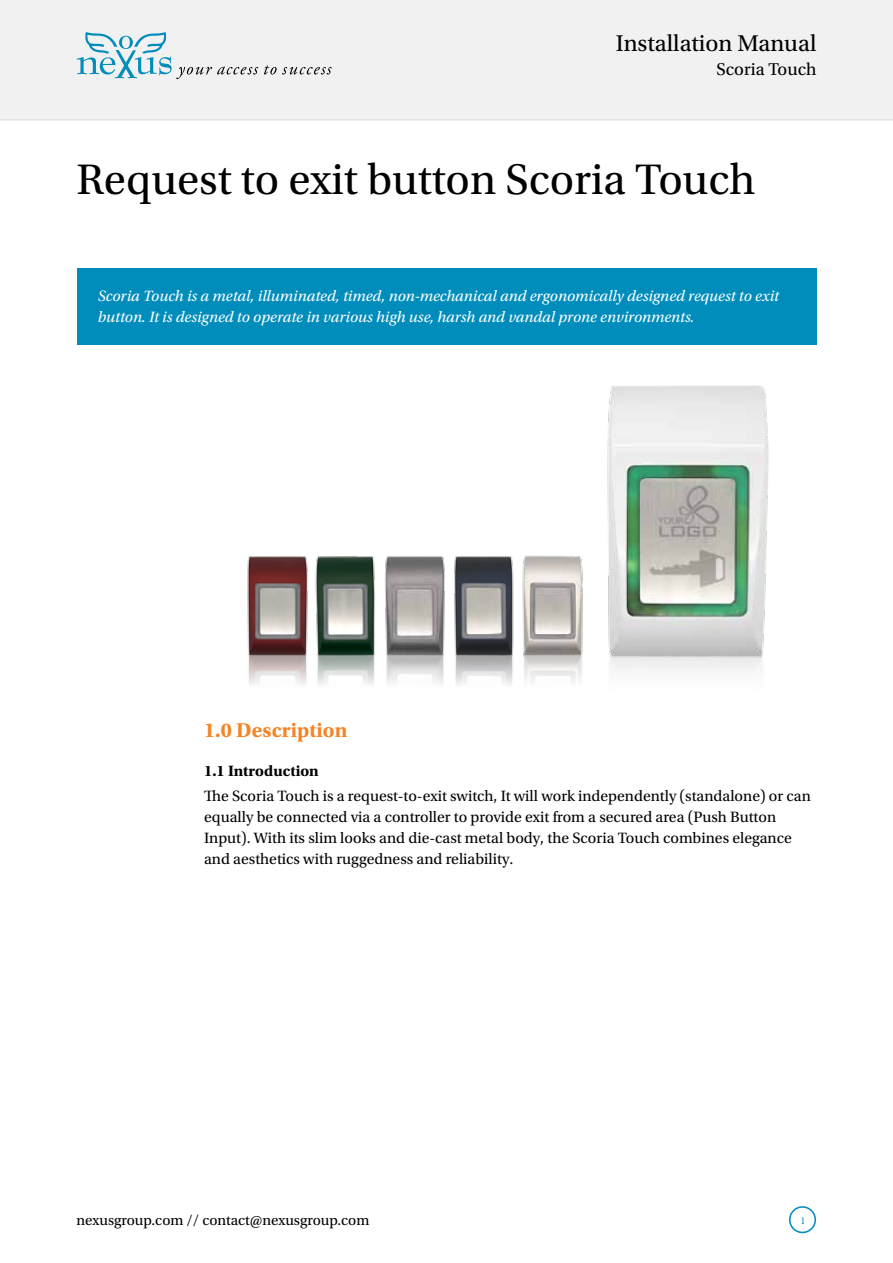
<style>
.page{position:relative;width:893px;height:1263px;background:#fff}
.page>*{position:absolute;margin:0;border:0;box-sizing:border-box;transform-origin:0 0}
.t1{font:45px "Utopia Std";color:#000}
.t2{font:24px "Utopia Std";color:#000}
.t3{font:700 21px "Utopia Std";color:#f58427}
.t4{font:18px "Utopia Std";color:#000}
.t5{font:15.75px/21px "Utopia Std";color:#000}
.t6{font:italic 15.75px/21px "Utopia Std";color:#fff}
.t7{font:700 15.75px "Utopia Std";color:#000}
.t8{font:15px "Utopia Std";color:#000}
.t9{font:10.5px "Minion Pro";color:#008dbb}
</style>
<div class="page">
<div style="left:0;top:0;width:893px;height:119px;background:#f1f1f2"></div>
<svg style="left:77px;top:32px;width:181px;height:47px"></svg>
<svg style="left:264px;top:65px;width:68px;height:10px"></svg>
<hr style="left:0;top:119px;width:893px;height:2px;background:#e2e3e4">
<div style="left:789px;top:1206px;width:27px;height:27px;border:2px solid #008dbb;border-radius:50%"></div>
<img style="left:524px;top:658px;width:59px;height:25px">
<img style="left:522px;top:555px;width:61px;height:103px">
<img style="left:455px;top:658px;width:58px;height:27px">
<img style="left:454px;top:556px;width:60px;height:102px">
<img style="left:386px;top:658px;width:58px;height:26px">
<img style="left:385px;top:556px;width:60px;height:102px">
<img style="left:317px;top:658px;width:58px;height:27px">
<img style="left:315px;top:556px;width:60px;height:102px">
<img style="left:248px;top:658px;width:59px;height:27px">
<img style="left:247px;top:556px;width:61px;height:102px">
<img style="left:607px;top:385px;width:162px;height:286px">
<div style="left:77px;top:268px;width:739px;height:76px;background:#008dbb"></div>
<h2 class="t2" style="left:616px;top:30px;width:202px">Installation Manual</h2>
<p class="t4" style="left:716px;top:59px;width:101px">Scoria Touch</p>
<h1 class="t1" style="left:77px;top:155px;width:680px">Request to exit button Scoria Touch</h1>
<p class="t6" style="left:98px;top:285px;width:683px">Scoria Touch is a metal, illuminated, timed, non-mechanical and ergonomically designed request to exit button. It is designed to operate in various high use, harsh and vandal prone environments.</p>
<h3 class="t3" style="left:204px;top:718px;width:145px">1.0 Description</h3>
<p class="t7" style="left:204px;top:762px;width:116px">1.1 Introduction</p>
<p class="t5" style="left:204px;top:786px;width:608px">The Scoria Touch is a request-to-exit switch, It will work independently (standalone) or can equally be connected via a controller to provide exit from a secured area (Push Button Input). With its slim looks and die-cast metal body, the Scoria Touch combines elegance and aesthetics with ruggedness and reliability.</p>
<p class="t8" style="left:77px;top:1212px;width:294px">nexusgroup.com // contact@nexusgroup.com</p>
<p class="t9" style="left:800px;top:1214px;width:7px">1</p>
</div>
